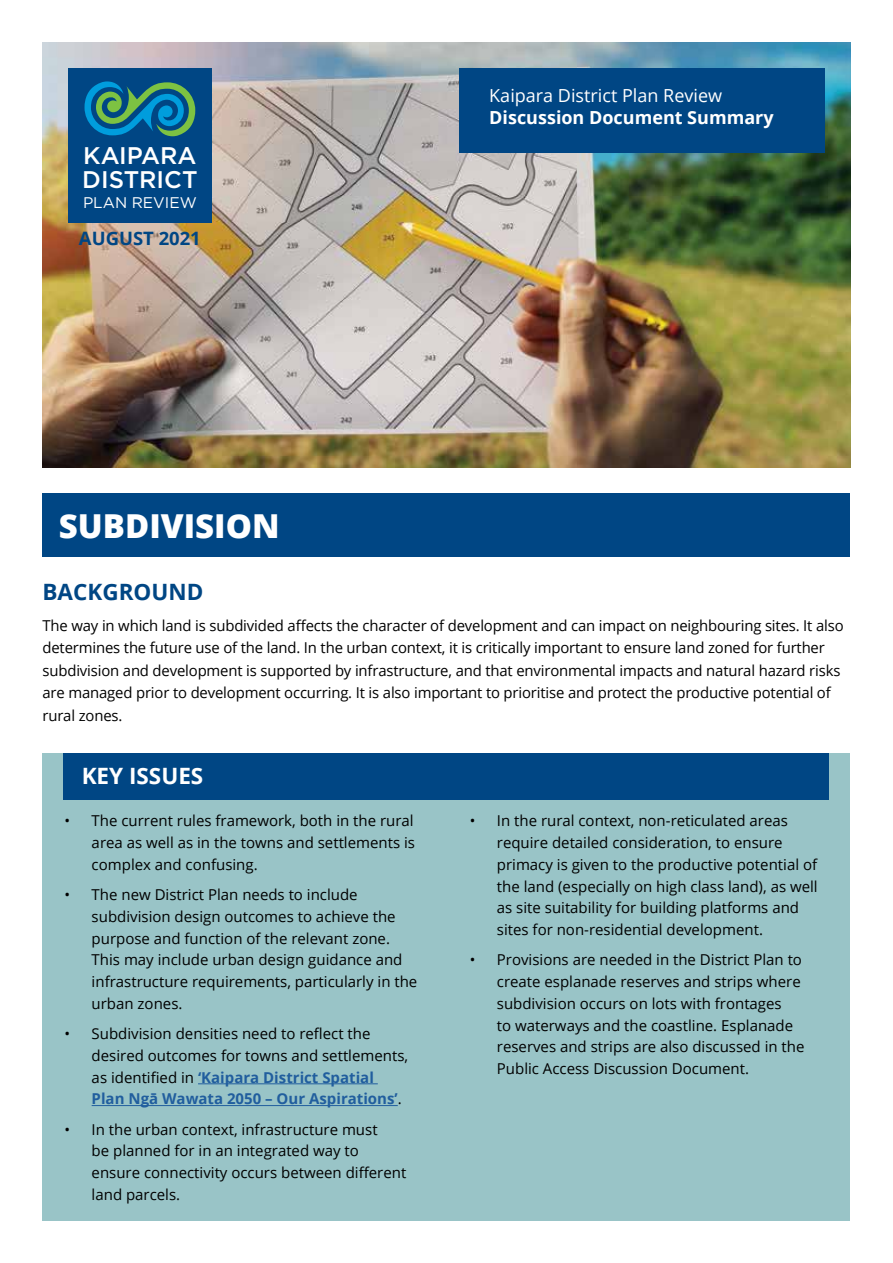
<style>
.page{position:relative;width:893px;height:1263px;background:#fff}
.page>*{position:absolute;margin:0;border:0;box-sizing:border-box;transform-origin:0 0}
.t1{font:800 33px "Open Sans";color:#fff}
.t2{font:500 24px/24px "Gotham";color:#fff}
.t3{font:700 22.5px "Open Sans";color:#004684}
.t4{font:700 22.5px "Open Sans";color:#fff}
.t5{font:700 18.45px "Open Sans";color:#004684}
.t6{font:18px "Open Sans";color:#fff}
.t7{font:700 18px "Open Sans";color:#fff}
.t8{font:15.45px "Gotham";color:#fff}
.t9{font:15px/21.8px "Open Sans";color:#000}
.s1{font-weight:700;color:#215e9e}
</style>
<div class="page">
<div style="left:43px;top:493px;width:807px;height:64px;background:#004684"></div>
<img style="left:43px;top:43px;width:807px;height:425px">
<div style="left:459px;top:68px;width:366px;height:84px;background:#004684"></div>
<div style="left:68px;top:68px;width:144px;height:155px;background:#004684"></div>
<svg style="left:85px;top:81px;width:110px;height:55px"></svg>
<div style="left:43px;top:753px;width:807px;height:467px;background:#99c4c7"></div>
<div style="left:64px;top:753px;width:765px;height:46px;background:#004684"></div>
<hr style="left:198px;top:1083px;width:180px;height:1px;background:#215e9e">
<hr style="left:92px;top:1105px;width:306px;height:1px;background:#215e9e">
<h2 class="t2" style="left:82px;top:143px;width:117px">KAIPARA<br>DISTRICT</h2>
<p class="t8" style="left:83px;top:193px;width:115px">PLAN REVIEW</p>
<p class="t5" style="left:79px;top:225px;width:123px">AUGUST 2021</p>
<h1 class="t1" style="left:59px;top:501px;width:222px">SUBDIVISION</h1>
<p class="t6" style="left:489px;top:83px;width:234px">Kaipara District Plan Review</p>
<p class="t7" style="left:489px;top:105px;width:286px">Discussion Document Summary</p>
<h3 class="t3" style="left:43px;top:576px;width:162px">BACKGROUND</h3>
<p class="t9" style="left:43px;top:614px;width:803px;line-height:22.5px">The way in which land is subdivided affects the character of development and can impact on neighbouring sites. It also determines the future use of the land. In the urban context, it is critically important to ensure land zoned for further subdivision and development is supported by infrastructure, and that environmental impacts and natural hazard risks are managed prior to development occurring. It is also important to prioritise and protect the productive potential of rural zones.</p>
<h3 class="t4" style="left:82px;top:760px;width:123px">KEY ISSUES</h3>
<p class="t9" style="left:92px;top:810px;width:325px;text-align:justify;text-indent:-27px">• The current rules framework, both in the rural area as well as in the towns and settlements is complex and confusing.</p>
<p class="t9" style="left:92px;top:883px;width:327px;text-indent:-27px">• The new District Plan needs to include subdivision design outcomes to achieve the purpose and function of the relevant zone.<br>This may include urban design guidance and infrastructure requirements, particularly in the urban zones.</p>
<p class="t9" style="left:92px;top:1022px;width:318px;text-indent:-27px">• Subdivision densities need to reflect the desired outcomes for towns and settlements, as identified in <span class="s1">‘Kaipara District Spatial Plan Ngā Wawata 2050 – Our Aspirations’</span>.</p>
<p class="t9" style="left:92px;top:1118px;width:316px;text-indent:-27px">• In the urban context, infrastructure must<br>be planned for in an integrated way to ensure connectivity occurs between different land parcels.</p>
<p class="t9" style="left:497px;top:810px;width:322px;text-indent:-27px">• In the rural context, non-reticulated areas require detailed consideration, to ensure primacy is given to the productive potential of the land (especially on high class land), as well as site suitability for building platforms and sites for non-residential development.</p>
<p class="t9" style="left:497px;top:949px;width:309px;text-indent:-27px">• Provisions are needed in the District Plan to create esplanade reserves and strips where subdivision occurs on lots with frontages<br>to waterways and the coastline. Esplanade reserves and strips are also discussed in the Public Access Discussion Document.</p>
</div>
